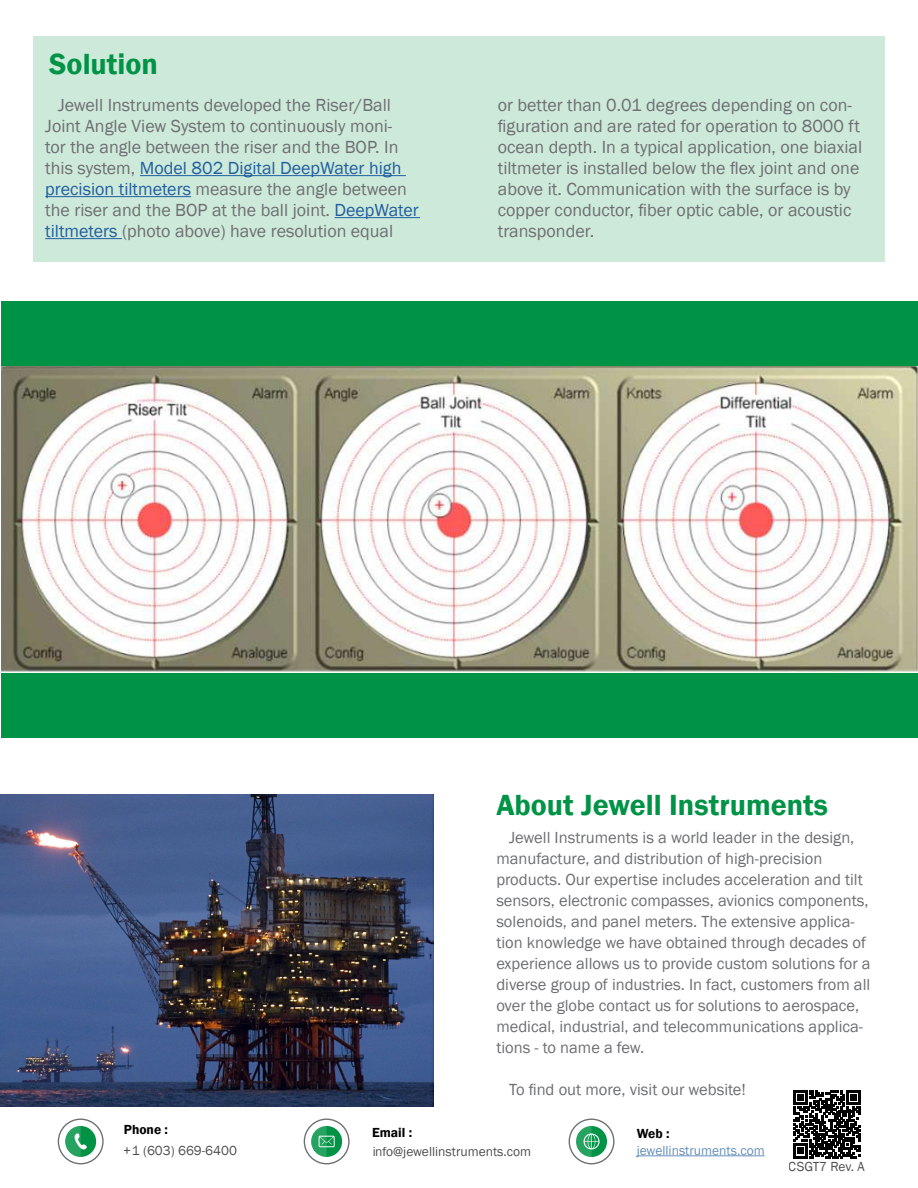
<style>
.page{position:relative;width:918px;height:1188px;background:#fff}
.page>*{position:absolute;margin:0;border:0;box-sizing:border-box;transform-origin:0 0}
.t1{font:600 30px "Franklin Gothic";color:#009346}
.t2{font:18px/21px "Franklin Gothic";color:#6d6e71}
.t3{font:16.5px/21px "Franklin Gothic";color:#6d6e71}
.t4{font:13.5px "Franklin Gothic";color:#000}
.t5{font:13.5px "Franklin Gothic";color:#215e9e}
.t6{font:600 13.5px "Franklin Gothic";color:#000}
.s1{color:#215e9e}
</style>
<div class="page">
<div style="left:1px;top:301px;width:917px;height:437px;background:#009346"></div>
<img style="left:1px;top:366px;width:917px;height:307px">
<div style="left:33px;top:36px;width:852px;height:226px;background:#cde9da"></div>
<svg style="left:58px;top:1119px;width:46px;height:45px"></svg>
<svg style="left:569px;top:1119px;width:46px;height:45px"></svg>
<svg style="left:304px;top:1119px;width:46px;height:45px"></svg>
<hr style="left:637px;top:1156px;width:128px;height:1px;background:#215e9e">
<hr style="left:140px;top:175px;width:266px;height:1px;background:#215e9e">
<hr style="left:45px;top:196px;width:146px;height:1px;background:#215e9e">
<hr style="left:335px;top:217px;width:85px;height:1px;background:#215e9e">
<hr style="left:45px;top:238px;width:77px;height:1px;background:#215e9e">
<svg style="left:793px;top:1090px;width:68px;height:68px"></svg>
<img style="left:0;top:794px;width:433px;height:313px">
<h1 class="t1" style="left:49px;top:53px;width:110px">Solution</h1>
<p class="t2" style="left:45px;top:95px;width:375px;text-indent:13px">Jewell Instruments developed the Riser/Ball Joint Angle View System to continuously moni-<br>tor the angle between the riser and the BOP. In this system, <span class="s1">Model 802 Digital DeepWater high precision tiltmeters</span> measure the angle between the riser and the BOP at the ball joint. <span class="s1">DeepWater tiltmeters</span> (photo above) have resolution equal</p>
<p class="t2" style="left:498px;top:95px;width:366px">or better than 0.01 degrees depending on con-<br>昀椀guration and are rated for operation to 8000 ft ocean depth. In a typical application, one biaxial tiltmeter is installed below the 昀氀ex joint and one above it. Communication with the surface is by copper conductor, 昀椀ber optic cable, or acoustic transponder.</p>
<p class="t6" style="left:124px;top:1125px;width:46px">Phone :</p>
<p class="t4" style="left:124px;top:1146px;width:115px">+1 (603) 669-6400</p>
<h1 class="t1" style="left:496px;top:795px;width:333px">About Jewell Instruments</h1>
<p class="t3" style="left:496px;top:827px;width:376px;text-indent:13px">Jewell Instruments is a world leader in the design, manufacture, and distribution of high-precision products. Our expertise includes acceleration and tilt sensors, electronic compasses, avionics components, solenoids, and panel meters. The extensive applica&shy;tion knowledge we have obtained through decades of experience allows us to provide custom solutions for a diverse group of industries. In fact, customers from all over the globe contact us for solutions to aerospace, medical, industrial, and telecommunications applica&shy;tions - to name a few.</p>
<p class="t3" style="left:509px;top:1079px;width:238px">To 昀椀nd out more, visit our website!</p>
<p class="t6" style="left:372px;top:1128px;width:42px">Email :</p>
<p class="t4" style="left:372px;top:1147px;width:161px">info@jewellinstruments.com</p>
<p class="t6" style="left:637px;top:1128px;width:34px">Web :</p>
<p class="t5" style="left:637px;top:1146px;width:129px">jewellinstruments.com</p>
<p class="t4" style="left:789px;top:1158px;width:77px">CSGT7 Rev. A</p>
</div>
